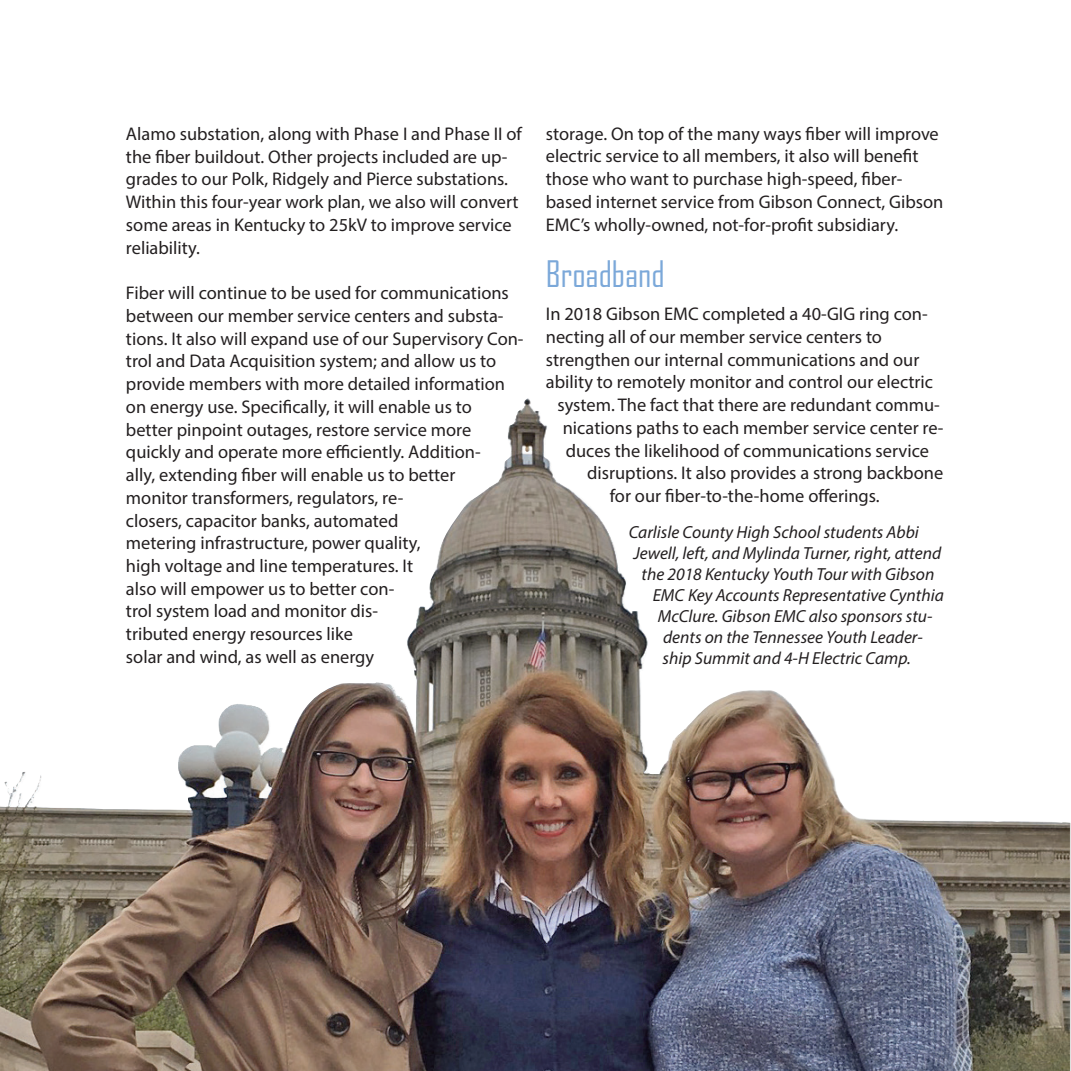
<style>
.page{position:relative;width:1071px;height:1071px;background:#fff}
.page>*{position:absolute;margin:0;border:0;box-sizing:border-box;transform-origin:0 0}
.t1{font:35px "Agency FB";color:#7ba8d9}
.t2{font:18.38px/22.8px "Myriad Pro";color:#231f20}
.t3{font:italic 17.5px "Myriad Pro";color:#231f20}
</style>
<div class="page">
<img style="left:1070px;top:823px;width:1px;height:248px">
<img style="left:0;top:407px;width:1070px;height:664px">
<p class="t2" style="left:126px;top:122px;width:397px">Alamo substation, along with Phase I and Phase II of the fiber buildout. Other projects included are up&shy;grades to our Polk, Ridgely and Pierce substations.<br>Within this four-year work plan, we also will convert some areas in Kentucky to 25kV to improve service reliability.</p>
<p class="t2" style="left:126px;top:281px;width:399px">Fiber will continue to be used for communications between our member service centers and substa&shy;tions. It also will expand use of our Supervisory Con&shy;trol and Data Acquisition system; and allow us to provide members with more detailed information on energy use. Specifically, it will enable us to<br>better pinpoint outages, restore service more quickly and operate more efficiently. Addition-<br>ally, extending fiber will enable us to better<br>monitor transformers, regulators, re-<br>closers, capacitor banks, automated<br>metering infrastructure, power quality,<br>high voltage and line temperatures. It<br>also will empower us to better con-<br>trol system load and monitor dis-<br>tributed energy resources like<br>solar and wind, as well as energy</p>
<p class="t2" style="left:546px;top:122px;width:399px">storage. On top of the many ways fiber will improve electric service to all members, it also will benefit those who want to purchase high-speed, fiber&shy;based internet service from Gibson Connect, Gibson EMC’s wholly-owned, not-for-profit subsidiary.</p>
<h1 class="t1" style="left:546px;top:252px;width:120px">Broadband</h1>
<p class="t2" style="left:546px;top:302px;width:384px">In 2018 Gibson EMC completed a 40-GIG ring con-</p>
<p class="t2" style="left:546px;top:325px;width:338px">necting all of our member service centers to</p>
<p class="t2" style="left:546px;top:348px;width:375px">strengthen our internal communications and our</p>
<p class="t2" style="left:546px;top:370px;width:389px">ability to remotely monitor and control our electric</p>
<p class="t2" style="left:557px;top:393px;width:384px">system. The fact that there are redundant commu-</p>
<p class="t2" style="left:563px;top:416px;width:382px">nications paths to each member service center re-</p>
<p class="t2" style="left:566px;top:439px;width:365px">duces the likelihood of communications service</p>
<p class="t2" style="left:587px;top:461px;width:358px">disruptions. It also provides a strong backbone</p>
<p class="t2" style="left:610px;top:484px;width:271px">for our fiber-to-the-home offerings.</p>
<p class="t3" style="left:629px;top:521px;width:292px">Carlisle County High School students Abbi</p>
<p class="t3" style="left:633px;top:542px;width:309px">Jewell, left, and Mylinda Turner, right, attend</p>
<p class="t3" style="left:642px;top:563px;width:294px">the 2018 Kentucky Youth Tour with Gibson</p>
<p class="t3" style="left:653px;top:584px;width:293px">EMC Key Accounts Representative Cynthia</p>
<p class="t3" style="left:658px;top:605px;width:276px">McClure. Gibson EMC also sponsors stu-</p>
<p class="t3" style="left:663px;top:626px;width:261px">dents on the Tennessee Youth Leader-</p>
<p class="t3" style="left:663px;top:647px;width:250px">ship Summit and 4-H Electric Camp.</p>
</div>
